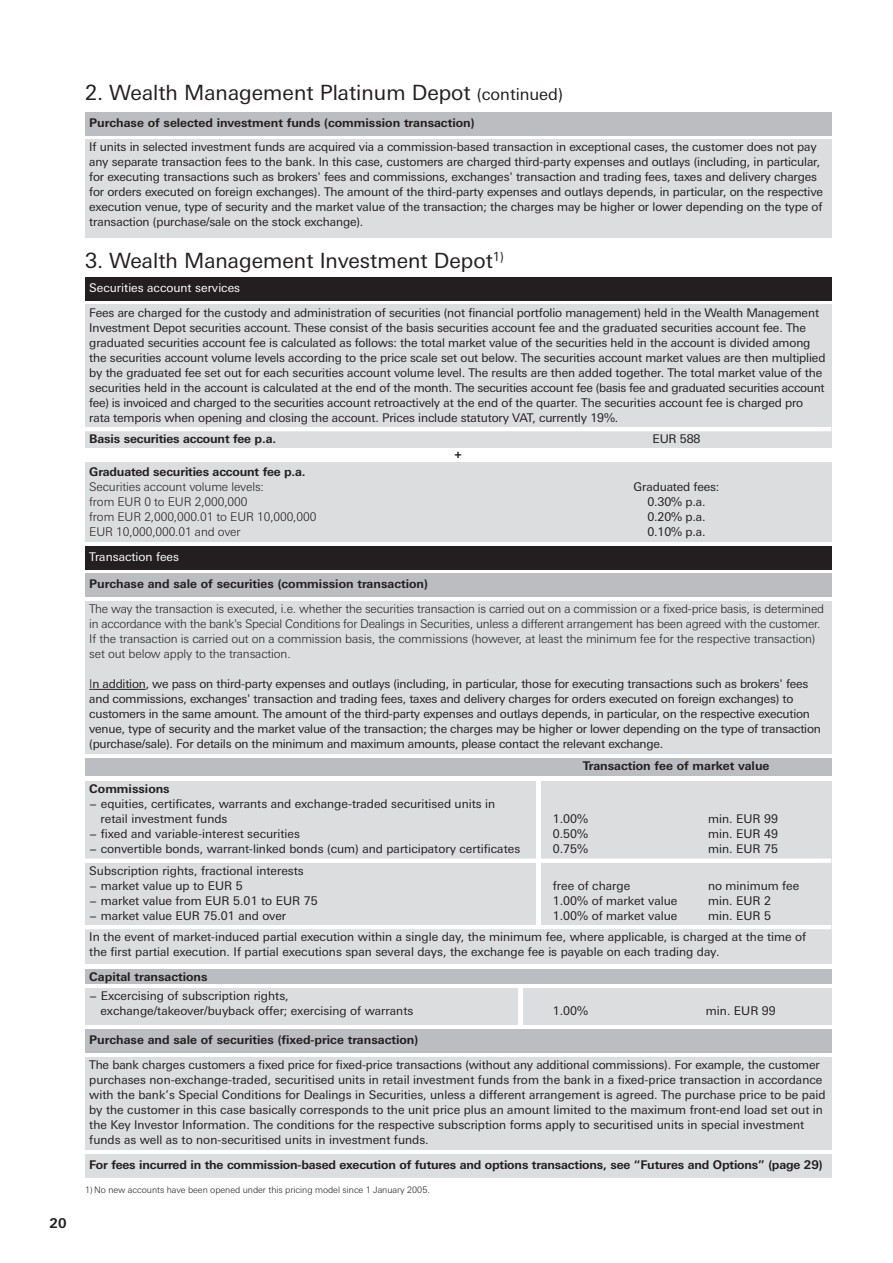
<style>
.page{position:relative;width:893px;height:1263px;background:#fff}
.page>*{position:absolute;margin:0;border:0;box-sizing:border-box;transform-origin:0 0}
.t1{font:21px "Deu Ba Univers";color:#231f20}
.t2{font:700 13.5px "Deu Ba Univers";color:#231f20}
.t3{font:12px/15px "Deu Ba Univers";letter-spacing:-.01em;color:#231f20}
.t4{font:300 12px/15px "Deu Ba Univers";letter-spacing:-.015em;color:#231f20}
.t5{font:700 12px "Deu Ba Univers";color:#231f20}
.t6{font:12px "Deu Ba Univers";color:#fff}
.t7{font:300 9px "Deu Ba Univers";letter-spacing:-.005em;color:#231f20}
.s1{font-size:16.5px}
.s2{font-weight:300}
</style>
<div class="page">
<div style="left:85px;top:462px;width:746px;height:80px;background:#dcdddf"></div>
<div style="left:85px;top:277px;width:746px;height:24px;background:#231f20"></div>
<div style="left:85px;top:305px;width:746px;height:143px;background:#dcdddf"></div>
<div style="left:85px;top:546px;width:746px;height:23px;background:#231f20"></div>
<div style="left:85px;top:574px;width:746px;height:23px;background:#bcbdc0"></div>
<div style="left:85px;top:601px;width:746px;height:152px;background:#dcdddf"></div>
<hr style="left:92px;top:689px;width:54px;height:1px;background:#231f20">
<div style="left:85px;top:781px;width:746px;height:183px;background:#dcdddf"></div>
<div style="left:85px;top:858px;width:746px;height:5px;background:#fff"></div>
<hr style="left:85px;top:925px;width:746px;height:4px;background:#fff">
<div style="left:85px;top:758px;width:746px;height:17px;background:#bcbdc0"></div>
<hr style="left:537px;top:779px;width:4px;height:148px;background:#fff">
<div style="left:85px;top:988px;width:746px;height:37px;background:#dcdddf"></div>
<hr style="left:519px;top:987px;width:4px;height:197px;background:#fff">
<div style="left:85px;top:1029px;width:746px;height:23px;background:#bcbdc0"></div>
<div style="left:85px;top:1057px;width:746px;height:92px;background:#dcdddf"></div>
<div style="left:85px;top:1154px;width:746px;height:23px;background:#dcdddf"></div>
<div style="left:85px;top:969px;width:746px;height:15px;background:#bcbdc0"></div>
<div style="left:85px;top:112px;width:746px;height:23px;background:#bcbdc0"></div>
<div style="left:85px;top:140px;width:746px;height:98px;background:#dcdddf"></div>
<hr style="left:85px;top:427px;width:746px;height:4px;background:#fff">
<p class="t2" style="left:50px;top:1215px;width:18px">20</p>
<h1 class="t1" style="left:85px;top:81px;width:479px">2. Wealth Management Platinum Depot <span class="s1">(continued)</span></h1>
<p class="t5" style="left:89px;top:115px;width:387px">Purchase of selected investment funds (commission transaction)</p>
<p class="t3" style="left:89px;top:140px;width:735px">If units in selected investment funds are acquired via a commission-based transaction in exceptional cases, the customer does not pay any separate transaction fees to the bank. In this case, customers are charged third-party expenses and outlays (including, in particular, for executing transactions such as brokers' fees and commissions, exchanges' transaction and trading fees, taxes and delivery charges for orders executed on foreign exchanges). The amount of the third-party expenses and outlays depends, in particular, on the respective execution venue, type of security and the market value of the transaction; the charges may be higher or lower depending on the type of transaction (purchase/sale on the stock exchange).</p>
<h1 class="t1" style="left:85px;top:248px;width:420px">3. Wealth Management Investment Depot<sup>1)</sup></h1>
<p class="t6" style="left:89px;top:281px;width:152px">Securities account services</p>
<p class="t3" style="left:89px;top:305px;width:738px">Fees are charged for the custody and administration of securities (not financial portfolio management) held in the Wealth Management Investment Depot securities account. These consist of the basis securities account fee and the graduated securities account fee. The graduated securities account fee is calculated as follows: the total market value of the securities held in the account is divided among the securities account volume levels according to the price scale set out below. The securities account market values are then multiplied by the graduated fee set out for each securities account volume level. The results are then added together. The total market value of the securities held in the account is calculated at the end of the month. The securities account fee (basis fee and graduated securities account fee) is invoiced and charged to the securities account retroactively at the end of the quarter. The securities account fee is charged pro rata temporis when opening and closing the account. Prices include statutory VAT, currently 19%.</p>
<p class="t5" style="left:89px;top:431px;width:188px">Basis securities account fee p.a.</p>
<p class="t3" style="left:652px;top:431px;width:50px">EUR 588</p>
<p class="t5" style="left:89px;top:464px;width:218px">Graduated securities account fee p.a.</p>
<p class="t4" style="left:89px;top:479px;width:176px">Securities account volume levels:</p>
<p class="t3" style="left:634px;top:479px;width:87px">Graduated fees:</p>
<p class="t4" style="left:89px;top:494px;width:160px">from EUR 0 to EUR 2,000,000</p>
<p class="t3" style="left:647px;top:494px;width:60px">0.30% p.a.</p>
<p class="t4" style="left:89px;top:509px;width:229px">from EUR 2,000,000.01 to EUR 10,000,000</p>
<p class="t3" style="left:647px;top:509px;width:60px">0.20% p.a.</p>
<p class="t4" style="left:89px;top:524px;width:153px">EUR 10,000,000.01 and over</p>
<p class="t3" style="left:647px;top:524px;width:60px">0.10% p.a.</p>
<p class="t5" style="left:454px;top:447px;width:9px">+</p>
<p class="t6" style="left:89px;top:550px;width:91px">Transaction fees</p>
<p class="t5" style="left:89px;top:577px;width:340px">Purchase and sale of securities (commission transaction)</p>
<p class="t4" style="left:89px;top:601px;width:736px">The way the transaction is executed, i.e. whether the securities transaction is carried out on a commission or a fixed-price basis, is determined in accordance with the bank's Special Conditions for Dealings in Securities, unless a different arrangement has been agreed with the customer.<br>If the transaction is carried out on a commission basis, the commissions (however, at least the minimum fee for the respective transaction) set out below apply to the transaction.</p>
<p class="t3" style="left:89px;top:676px;width:733px"><span class="s2">I</span>n addition, we pass on third-party expenses and outlays (including, in particular, those for executing transactions such as brokers' fees and commissions, exchanges' transaction and trading fees, taxes and delivery charges for orders executed on foreign exchanges) to customers in the same amount. The amount of the third-party expenses and outlays depends, in particular, on the respective execution venue, type of security and the market value of the transaction; the charges may be higher or lower depending on the type of transaction (purchase/sale). For details on the minimum and maximum amounts, please contact the relevant exchange.</p>
<p class="t5" style="left:89px;top:782px;width:82px">Commissions</p>
<p class="t3" style="left:101px;top:797px;width:396px;text-indent:-11px">− equities, certificates, warrants and exchange-traded securitised units in retail investment funds</p>
<p class="t5" style="left:583px;top:759px;width:188px">Transaction fee of market value</p>
<p class="t3" style="left:553px;top:812px;width:37px">1.00%</p>
<p class="t3" style="left:708px;top:812px;width:71px">min. EUR 99</p>
<p class="t3" style="left:89px;top:827px;width:212px">− fixed and variable-interest securities</p>
<p class="t3" style="left:553px;top:827px;width:37px">0.50%</p>
<p class="t3" style="left:708px;top:827px;width:71px">min. EUR 49</p>
<p class="t3" style="left:89px;top:842px;width:432px">− convertible bonds, warrant-linked bonds (cum) and participatory certificates</p>
<p class="t3" style="left:553px;top:842px;width:37px">0.75%</p>
<p class="t3" style="left:708px;top:842px;width:71px">min. EUR 75</p>
<p class="t3" style="left:89px;top:863px;width:216px">Subscription rights, fractional interests − market value up to EUR 5</p>
<p class="t3" style="left:553px;top:878px;width:79px">free of charge</p>
<p class="t3" style="left:708px;top:878px;width:93px">no minimum fee</p>
<p class="t3" style="left:89px;top:893px;width:230px">− market value from EUR 5.01 to EUR 75</p>
<p class="t3" style="left:553px;top:893px;width:126px">1.00% of market value</p>
<p class="t3" style="left:708px;top:893px;width:64px">min. EUR 2</p>
<p class="t3" style="left:89px;top:908px;width:198px">− market value EUR 75.01 and over</p>
<p class="t3" style="left:553px;top:908px;width:126px">1.00% of market value</p>
<p class="t3" style="left:89px;top:905px;width:718px;line-height:21.5px;text-indent:619px">min. EUR 5<br>In the event of market-induced partial execution within a single day, the minimum fee, where applicable, is charged at the time of</p>
<p class="t3" style="left:89px;top:944px;width:632px">the first partial execution. If partial executions span several days, the exchange fee is payable on each trading day.</p>
<p class="t5" style="left:89px;top:970px;width:120px">Capital transactions</p>
<p class="t3" style="left:101px;top:988px;width:314px;text-indent:-11px">− Excercising of subscription rights, exchange/takeover/buyback offer; exercising of warrants</p>
<p class="t3" style="left:553px;top:1003px;width:37px">1.00%</p>
<p class="t3" style="left:706px;top:1003px;width:71px">min. EUR 99</p>
<p class="t5" style="left:89px;top:1032px;width:330px">Purchase and sale of securities (fixed-price transaction)</p>
<p class="t3" style="left:89px;top:1057px;width:738px">The bank charges customers a fixed price for fixed-price transactions (without any additional commissions). For example, the customer purchases non-exchange-traded, securitised units in retail investment funds from the bank in a fixed-price transaction in accordance with the bank’s Special Conditions for Dealings in Securities, unless a different arrangement is agreed. The purchase price to be paid by the customer in this case basically corresponds to the unit price plus an amount limited to the maximum front-end load set out in the Key Investor Information. The conditions for the respective subscription forms apply to securitised units in special investment funds as well as to non-securitised units in investment funds.</p>
<p class="t5" style="left:89px;top:1157px;width:735px">For fees incurred in the commission-based execution of futures and options transactions, see “Futures and Options” (page 29)</p>
<p class="t7" style="left:85px;top:1184px;width:346px">1) No new accounts have been opened under this pricing model since 1 January 2005.</p>
</div>
